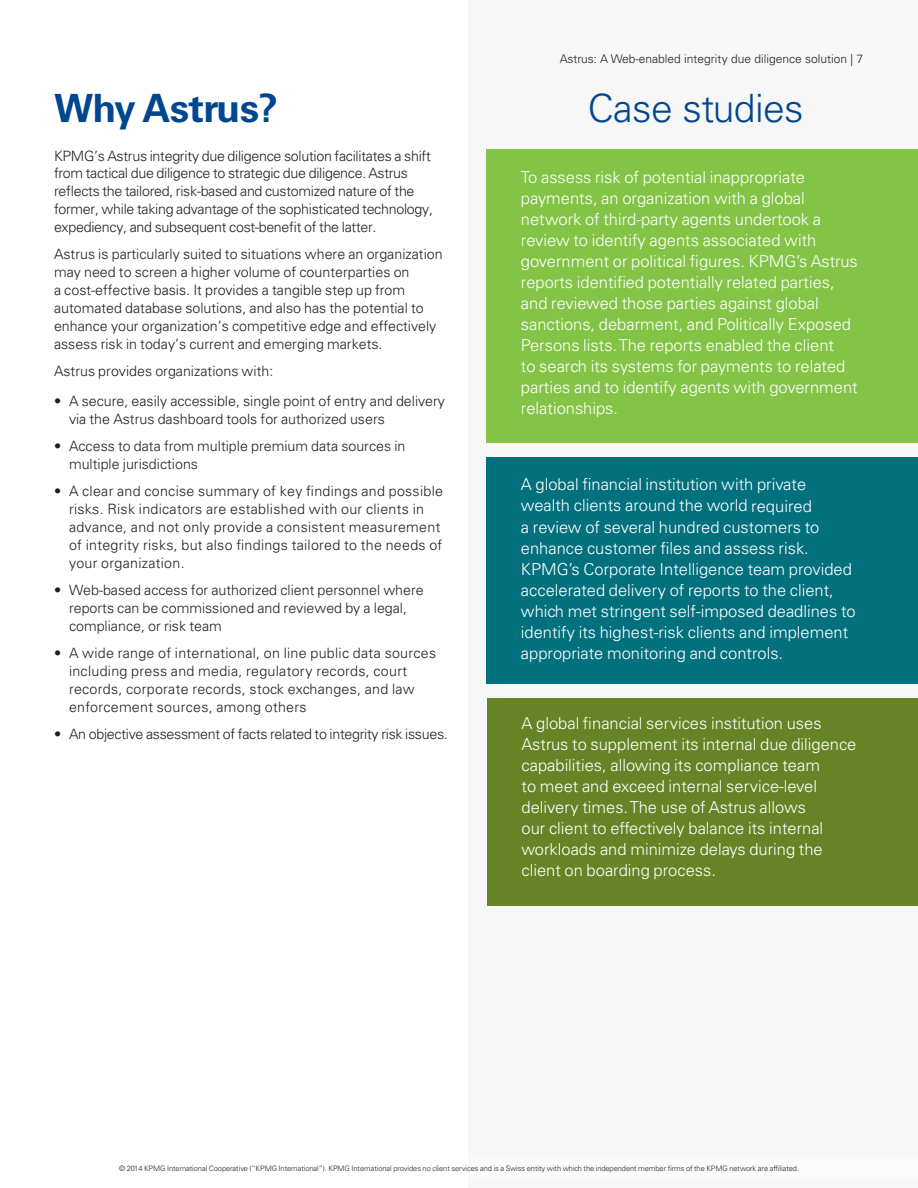
<style>
.page{position:relative;width:918px;height:1188px;background:#fff}
.page>*{position:absolute;margin:0;border:0;box-sizing:border-box;transform-origin:0 0}
.t1{font:300 39px "Univers LT Std";letter-spacing:-.015em;color:#014790}
.t2{font:700 39px "Univers LT Std";letter-spacing:-.015em;color:#014790}
.t3{font:300 16.5px/21px "Univers LT Std";color:#fff}
.t4{font:300 14.25px/18px "Univers LT Std";color:#231f20}
.t5{font:300 14.25px/18px "Univers LT Std";letter-spacing:.02em;color:#231f20}
.t6{font:300 14.25px/18px "Univers LT Std";letter-spacing:-.02em;color:#231f20}
.t7{font:300 12px "Univers LT Std";color:#231f20}
.t8{font:300 7.5px "Univers LT Std";letter-spacing:-.01em;color:#231f20}
</style>
<div class="page">
<div style="left:468px;top:0;width:450px;height:1188px;background:#f7f7f8"></div>
<div style="left:487px;top:149px;width:431px;height:294px;background:#83c447"></div>
<div style="left:487px;top:457px;width:431px;height:227px;background:#03707e"></div>
<div style="left:488px;top:698px;width:430px;height:208px;background:#648426"></div>
<div style="left:0;top:1160px;width:918px;height:17px;background:#fff"></div>
<h1 class="t2" style="left:54px;top:85px;width:226px">Why Astrus?</h1>
<p class="t6" style="left:54px;top:146px;width:381px">KPMG’s Astrus integrity due diligence solution facilitates a shift from tactical due diligence to strategic due diligence. Astrus reflects the tailored, risk-based and customized nature of the former, while taking advantage of the sophisticated technology, expediency, and subsequent cost-benefit of the latter.</p>
<p class="t4" style="left:54px;top:245px;width:390px">Astrus is particularly suited to situations where an organization may need to screen a higher volume of counterparties on<br>a cost-effective basis. It provides a tangible step up from automated database solutions, and also has the potential to enhance your organization’s competitive edge and effectively assess risk in today’s current and emerging markets.</p>
<p class="t4" style="left:54px;top:362px;width:221px">Astrus provides organizations with:</p>
<p class="t4" style="left:69px;top:392px;width:378px;text-indent:-15px">• A secure, easily accessible, single point of entry and delivery via the Astrus dashboard tools for authorized users</p>
<p class="t4" style="left:69px;top:437px;width:338px;text-indent:-15px">• Access to data from multiple premium data sources in multiple jurisdictions</p>
<p class="t5" style="left:69px;top:482px;width:376px;text-indent:-15px">• A clear and concise summary of key findings and possible risks. Risk indicators are established with our clients in advance, and not only provide a consistent measurement of integrity risks, but also findings tailored to the needs of your organization.</p>
<p class="t4" style="left:69px;top:581px;width:356px;text-indent:-15px">• Web-based access for authorized client personnel where reports can be commissioned and reviewed by a legal, compliance, or risk team</p>
<p class="t5" style="left:69px;top:644px;width:369px;text-indent:-15px">• A wide range of international, on line public data sources including press and media, regulatory records, court records, corporate records, stock exchanges, and law enforcement sources, among others</p>
<p class="t6" style="left:54px;top:725px;width:395px">• An objective assessment of facts related to integrity risk issues.</p>
<p class="t7" style="left:560px;top:51px;width:305px">Astrus: A Web-enabled integrity due diligence solution | 7</p>
<h1 class="t1" style="left:588px;top:84px;width:217px">Case studies</h1>
<p class="t3" style="left:521px;top:167px;width:338px">To assess risk of potential inappropriate payments, an organization with a global network of third-party agents undertook a review to identify agents associated with government or political figures. KPMG’s Astrus reports identified potentially related parties, and reviewed those parties against global sanctions, debarment, and Politically Exposed Persons lists. The reports enabled the client<br>to search its systems for payments to related parties and to identify agents with government relationships.</p>
<p class="t3" style="left:521px;top:474px;width:336px">A global financial institution with private wealth clients around the world required<br>a review of several hundred customers to enhance customer files and assess risk.<br>KPMG’s Corporate Intelligence team provided accelerated delivery of reports to the client, which met stringent self-imposed deadlines to identify its highest-risk clients and implement appropriate monitoring and controls.</p>
<p class="t3" style="left:522px;top:713px;width:336px">A global financial services institution uses Astrus to supplement its internal due diligence capabilities, allowing its compliance team<br>to meet and exceed internal service-level delivery times. The use of Astrus allows<br>our client to effectively balance its internal workloads and minimize delays during the client on boarding process.</p>
<p class="t8" style="left:119px;top:1163px;width:681px">© 2014 KPMG International Cooperative (“KPMG International”). KPMG International provides no client services and is a Swiss entity with which the independent member firms of the KPMG network are affiliated.</p>
</div>
